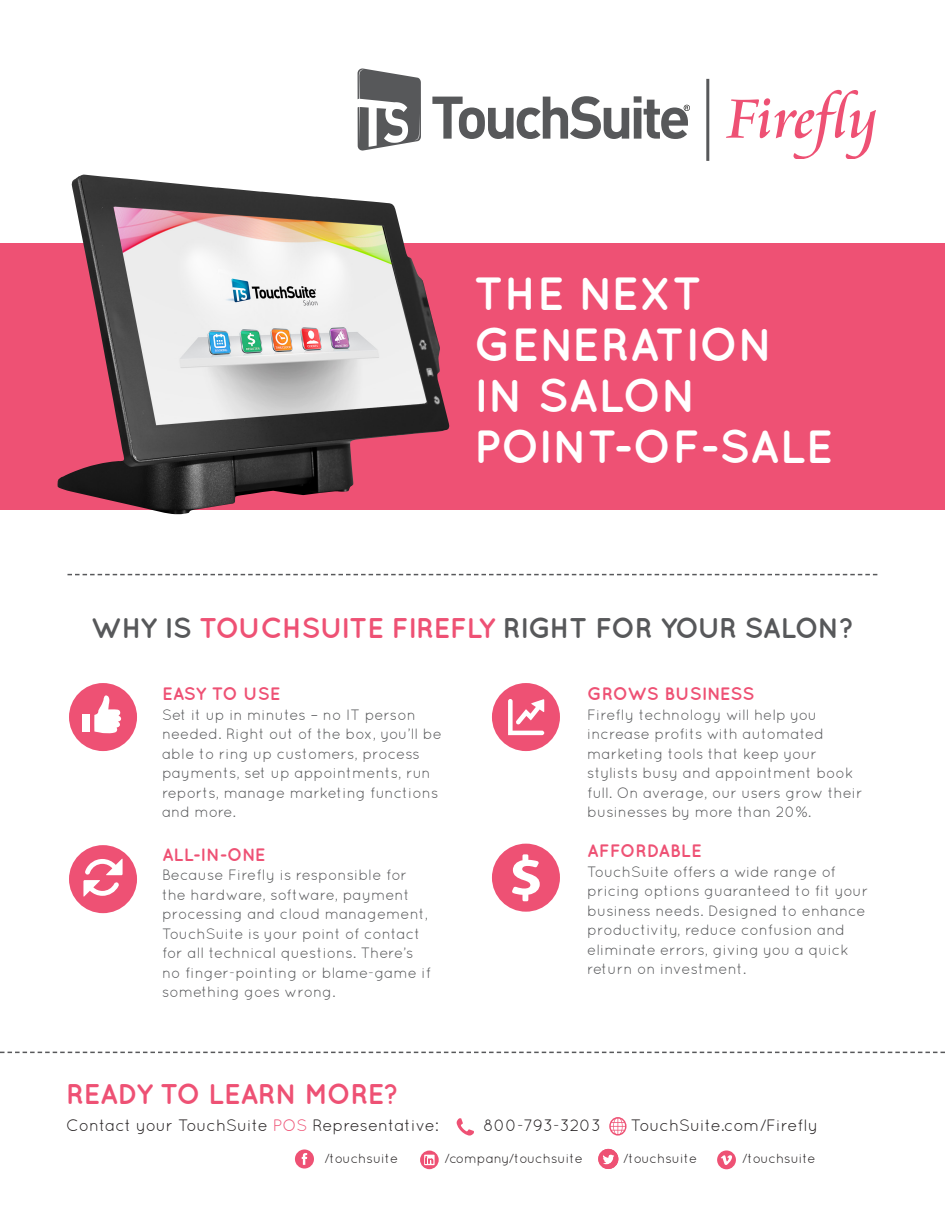
<style>
.page{position:relative;width:945px;height:1215px;background:#fff}
.page>*{position:absolute;margin:0;border:0;box-sizing:border-box;transform-origin:0 0}
.t1{font:700 46.5px/51px "Quicksand";color:#fff}
.t2{font:700 28.5px "Quicksand";letter-spacing:-.02em;color:#57585a}
.t3{font:700 28.5px "Quicksand";letter-spacing:-.02em;color:#ee5174}
.t4{font:700 18px "Quicksand";color:#ee5174}
.t5{font:16.5px "Quicksand";color:#231f20}
.t6{font:15px/19.5px "Quicksand";color:#57585a}
.t7{font:13.35px "Quicksand";color:#231f20}
.s1{color:#ee5174}
</style>
<div class="page">
<div style="left:69px;top:683px;width:68px;height:68px;background:#ee5174;border-radius:34px"></div>
<svg style="left:94px;top:695px;width:27px;height:38px"></svg>
<div style="left:82px;top:714px;width:7px;height:17px;background:#fff"></div>
<div style="left:492px;top:683px;width:68px;height:68px;background:#ee5174;border-radius:34px"></div>
<svg style="left:508px;top:699px;width:36px;height:36px"></svg>
<div style="left:69px;top:845px;width:68px;height:68px;background:#ee5174;border-radius:34px"></div>
<div style="left:492px;top:844px;width:68px;height:68px;background:#ee5174;border-radius:34px"></div>
<svg style="left:512px;top:854px;width:28px;height:47px"></svg>
<div style="left:0;top:243px;width:945px;height:267px;background:#ee5174"></div>
<svg style="left:68px;top:574px;width:810px;height:1px"></svg>
<svg style="left:0;top:1052px;width:945px;height:1px"></svg>
<svg style="left:457px;top:1118px;width:17px;height:18px"></svg>
<svg style="left:609px;top:1117px;width:18px;height:19px"></svg>
<svg style="left:717px;top:1150px;width:19px;height:19px"></svg>
<svg style="left:420px;top:1151px;width:19px;height:18px"></svg>
<svg style="left:598px;top:1149px;width:20px;height:20px"></svg>
<svg style="left:295px;top:1149px;width:19px;height:20px"></svg>
<img style="left:57px;top:175px;width:392px;height:339px">
<svg style="left:358px;top:68px;width:63px;height:83px"></svg>
<svg style="left:432px;top:96px;width:258px;height:43px"></svg>
<svg style="left:726px;top:90px;width:150px;height:69px"></svg>
<hr style="left:706px;top:79px;width:3px;height:82px;background:#57585a">
<svg style="left:83px;top:858px;width:40px;height:39px"></svg>
<p class="t1" style="left:474px;top:267px;width:361px">THE NEXT<br>GENERATION<br>IN SALON<br>POINT-OF-SALE</p>
<p class="t2" style="left:91px;top:611px;width:765px">WHY IS <span class="s1">TOUCHSUITE FIREFLY</span> RIGHT FOR YOUR SALON?</p>
<p class="t4" style="left:162px;top:683px;width:120px">EASY TO USE</p>
<p class="t6" style="left:162px;top:705px;width:281px">Set it up in minutes – no IT person needed. Right out of the box, you’ll be able to ring up customers, process payments, set up appointments, run reports, manage marketing functions and more.</p>
<p class="t4" style="left:162px;top:844px;width:105px">ALL-IN-ONE</p>
<p class="t6" style="left:162px;top:865px;width:271px">Because Firefly is responsible for the hardware, software, payment processing and cloud management, TouchSuite is your point of contact for all technical questions. There’s no finger-pointing or blame-game if something goes wrong.</p>
<p class="t4" style="left:587px;top:683px;width:169px">GROWS BUSINESS</p>
<p class="t6" style="left:587px;top:705px;width:277px">Firefly technology will help you increase profits with automated marketing tools that keep your stylists busy and appointment book full. On average, our users grow their businesses by more than 20%.</p>
<p class="t4" style="left:587px;top:840px;width:116px">AFFORDABLE</p>
<p class="t6" style="left:587px;top:861px;width:283px">TouchSuite offers a wide range of pricing options guaranteed to fit your business needs. Designed to enhance productivity, reduce confusion and eliminate errors, giving you a quick return on investment.</p>
<p class="t3" style="left:66px;top:1077px;width:334px">READY TO LEARN MORE?</p>
<p class="t5" style="left:66px;top:1116px;width:374px">Contact your TouchSuite <span class="s1">POS</span> Representative:</p>
<p class="t5" style="left:483px;top:1116px;width:119px">800-793-3203</p>
<p class="t5" style="left:631px;top:1116px;width:189px">TouchSuite.com/Firefly</p>
<p class="t7" style="left:324px;top:1151px;width:76px">/touchsuite</p>
<p class="t7" style="left:444px;top:1151px;width:140px">/company/touchsuite</p>
<p class="t7" style="left:623px;top:1151px;width:76px">/touchsuite</p>
<p class="t7" style="left:742px;top:1151px;width:75px">/touchsuite</p>
</div>
